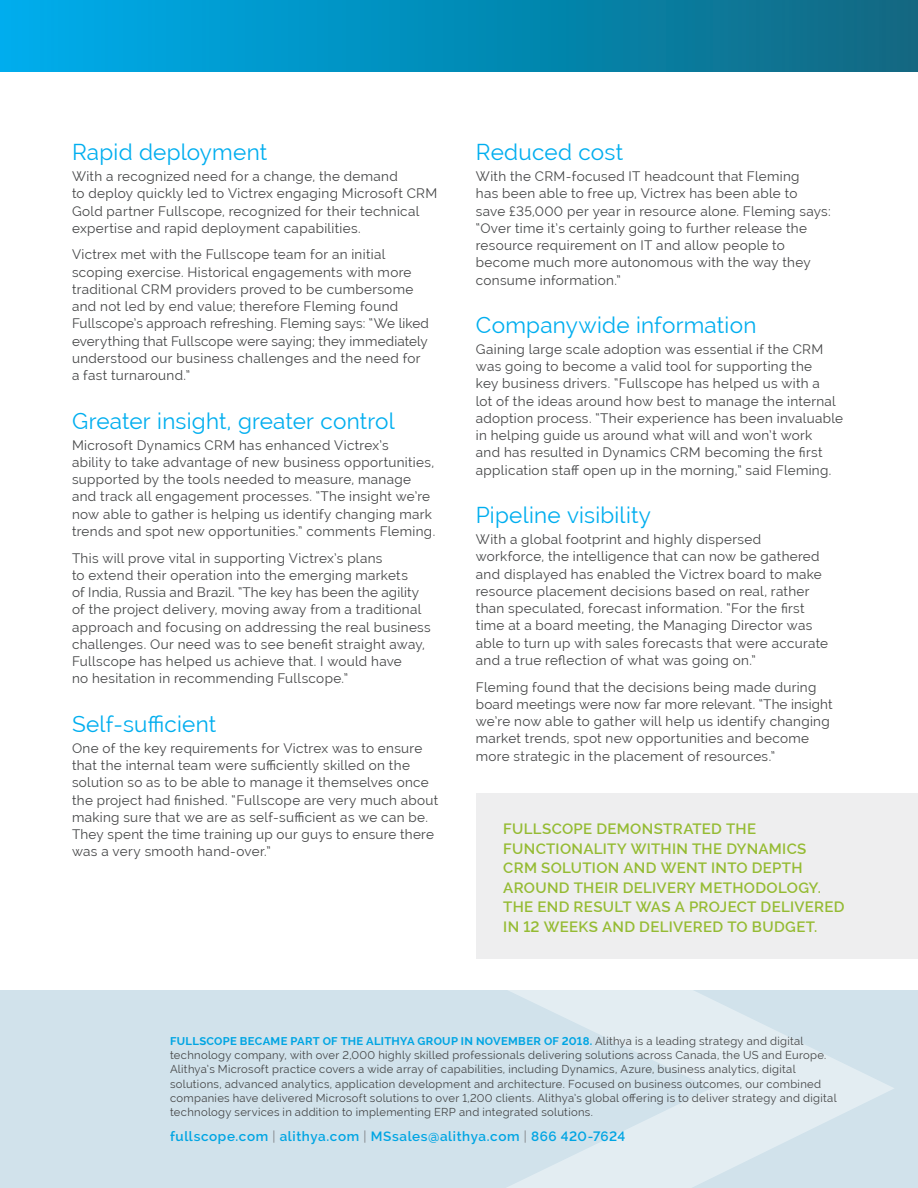
<style>
.page{position:relative;width:918px;height:1188px;background:#fff}
.page>*{position:absolute;margin:0;border:0;box-sizing:border-box;transform-origin:0 0}
.H1_small{font:22.5px "Raleway";letter-spacing:.01em;color:#00aeef}
.t1{font:600 15px/19.5px "Raleway";letter-spacing:.02em;color:#95bb33}
.t2{font:13.5px/17.2px "Raleway";letter-spacing:.025em;color:#454647}
.t3{font:600 13.5px "Raleway";letter-spacing:.04em;color:#00a5e3}
.t4{font:11.25px/14.2px "Raleway";letter-spacing:.025em;color:#454647}
.s1{font-weight:700;color:#00a5e3}
.s2{font-weight:400;color:#808285}
</style>
<div class="page">
<div style="left:0;top:990px;width:918px;height:198px;background:#d1e2eb"></div>
<svg style="left:507px;top:990px;width:387px;height:198px"></svg>
<div style="left:0;top:0;width:918px;height:72px;background:linear-gradient(to right,#00aeee,#0f6981)"></div>
<div style="left:476px;top:793px;width:442px;height:165px;background:#eeeeef"></div>
<p class="H1_small" style="left:72px;top:139px;width:197px">Rapid deployment</p>
<p class="t2" style="left:72px;top:168px;width:367px">With a recognized need for a change, the demand<br>to deploy quickly led to Victrex engaging Microsoft CRM Gold partner Fullscope, recognized for their technical expertise and rapid deployment capabilities.</p>
<p class="t2" style="left:72px;top:246px;width:359px">Victrex met with the Fullscope team for an initial scoping exercise. Historical engagements with more traditional CRM providers proved to be cumbersome and not led by end value; therefore Fleming found Fullscope’s approach refreshing. Fleming says: “We liked everything that Fullscope were saying; they immediately understood our business challenges and the need for a fast turnaround.”</p>
<p class="H1_small" style="left:72px;top:408px;width:324px">Greater insight, greater control</p>
<p class="t2" style="left:72px;top:436px;width:365px">Microsoft Dynamics CRM has enhanced Victrex’s<br>ability to take advantage of new business opportunities, supported by the tools needed to measure, manage and track all engagement processes. “The insight we’re now able to gather is helping us identify changing mark trends and spot new opportunities.” comments Fleming.</p>
<p class="t2" style="left:72px;top:549px;width:360px">This will prove vital in supporting Victrex’s plans<br>to extend their operation into the emerging markets<br>of India, Russia and Brazil. “The key has been the agility of the project delivery, moving away from a traditional approach and focusing on addressing the real business challenges. Our need was to see benefit straight away, Fullscope has helped us achieve that. I would have<br>no hesitation in recommending Fullscope.”</p>
<p class="H1_small" style="left:72px;top:711px;width:146px">Self-sufficient</p>
<p class="t2" style="left:72px;top:739px;width:368px">One of the key requirements for Victrex was to ensure that the internal team were sufficiently skilled on the solution so as to be able to manage it themselves once the project had finished. “Fullscope are very much about making sure that we are as self-sufficient as we can be.<br>They spent the time training up our guys to ensure there was a very smooth hand-over.”</p>
<p class="H1_small" style="left:476px;top:139px;width:149px">Reduced cost</p>
<p class="t2" style="left:476px;top:168px;width:356px">With the CRM-focused IT headcount that Fleming<br>has been able to free up, Victrex has been able to<br>save £35,000 per year in resource alone. Fleming says: “Over time it’s certainly going to further release the resource requirement on IT and allow people to become much more autonomous with the way they consume information.”</p>
<p class="H1_small" style="left:476px;top:312px;width:282px">Companywide information</p>
<p class="t2" style="left:476px;top:341px;width:369px">Gaining large scale adoption was essential if the CRM was going to become a valid tool for supporting the<br>key business drivers. “Fullscope has helped us with a<br>lot of the ideas around how best to manage the internal adoption process. “Their experience has been invaluable in helping guide us around what will and won’t work<br>and has resulted in Dynamics CRM becoming the first application staff open up in the morning,” said Fleming.</p>
<p class="H1_small" style="left:476px;top:502px;width:177px">Pipeline visibility</p>
<p class="t2" style="left:476px;top:531px;width:354px">With a global footprint and highly dispersed workforce, the intelligence that can now be gathered and displayed has enabled the Victrex board to make resource placement decisions based on real, rather than speculated, forecast information. “For the first time at a board meeting, the Managing Director was able to turn up with sales forecasts that were accurate and a true reflection of what was going on.”</p>
<p class="t2" style="left:476px;top:678px;width:358px">Fleming found that the decisions being made during board meetings were now far more relevant. “The insight we’re now able to gather will help us identify changing market trends, spot new opportunities and become more strategic in the placement of resources.”</p>
<h4 class="t1" style="left:503px;top:819px;width:343px">FULLSCOPE DEMONSTRATED THE FUNCTIONALITY WITHIN THE DYNAMICS<br>CRM SOLUTION AND WENT INTO DEPTH AROUND THEIR DELIVERY METHODOLOGY.<br>THE END RESULT WAS A PROJECT DELIVERED IN 12 WEEKS AND DELIVERED TO BUDGET.</h4>
<p class="t4" style="left:170px;top:1034px;width:668px"><span class="s1">FULLSCOPE BECAME PART OF THE ALITHYA GROUP IN NOVEMBER OF 2018.</span> Alithya is a leading strategy and digital technology company, with over 2,000 highly skilled professionals delivering solutions across Canada, the US and Europe.<br>Alithya’s Microsoft practice covers a wide array of capabilities, including Dynamics, Azure, business analytics, digital solutions, advanced analytics, application development and architecture. Focused on business outcomes, our combined companies have delivered Microsoft solutions to over 1,200 clients. Alithya’s global offering is to deliver strategy and digital technology services in addition to implementing ERP and integrated solutions.</p>
<p class="t3" style="left:170px;top:1128px;width:457px">fullscope.com <span class="s2">|</span> alithya.com <span class="s2">|</span> MSsales@alithya.com <span class="s2">|</span> 866 420-7624</p>
</div>
